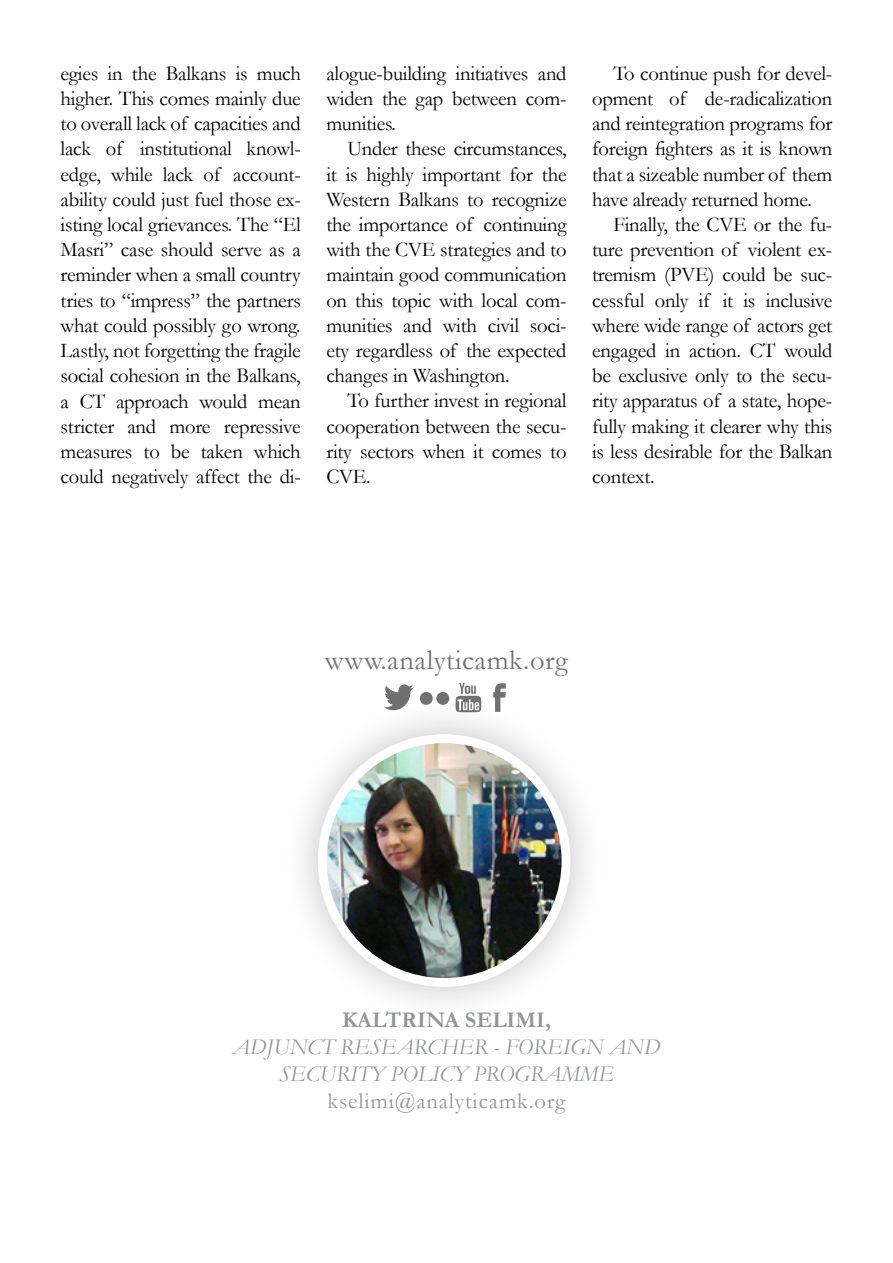
<style>
.page{position:relative;width:893px;height:1263px;background:#fff}
.page>*{position:absolute;margin:0;border:0;box-sizing:border-box;transform-origin:0 0}
.t1{font:28.5px "Garamond";letter-spacing:.02em;color:#707070}
.t2{font:italic 22.5px/27px "Garamond";color:#939598;text-align:center}
.t3{font:22.5px "Garamond";letter-spacing:.04em;color:#939598}
.t4{font:700 22.5px "Garamond";color:#939598}
.t5{font:21px/25.2px "Garamond";letter-spacing:-.01em;color:#000;text-align:justify}
</style>
<div class="page">
<div style="left:281px;top:697px;width:327px;height:327px;background:#000;opacity:.25"></div>
<img style="left:322px;top:739px;width:244px;height:243px;border-radius:122px">
<div style="left:318px;top:734px;width:252px;height:253px;border:9px solid #fff;border-radius:50%"></div>
<svg style="left:493px;top:683px;width:13px;height:29px"></svg>
<svg style="left:456px;top:683px;width:25px;height:29px"></svg>
<div style="left:436px;top:692px;width:13px;height:13px;background:#707070;border-radius:50%"></div>
<div style="left:420px;top:692px;width:13px;height:13px;background:#707070;border-radius:50%"></div>
<svg style="left:384px;top:684px;width:29px;height:26px"></svg>
<p class="t5" style="left:61px;top:60px;width:242px">egies in the Balkans is much higher. This comes mainly due to overall lack of capacities and lack of institutional knowl&shy;edge, while lack of account&shy;ability could just fuel those ex&shy;isting local grievances. The “El Masri” case should serve as a reminder when a small country tries to “impress” the partners what could possibly go wrong.<br>Lastly, not forgetting the fragile social cohesion in the Balkans, a CT approach would mean stricter and more repressive measures to be taken which could negatively affect the di-</p>
<p class="t5" style="left:326px;top:60px;width:242px">alogue-building initiatives and widen the gap between com&shy;munities.</p>
<p class="t5" style="left:326px;top:136px;width:242px;text-indent:21px">Under these circumstances, it is highly important for the Western Balkans to recognize the importance of continuing with the CVE strategies and to maintain good communication on this topic with local com&shy;munities and with civil soci&shy;ety regardless of the expected changes in Washington.</p>
<p class="t5" style="left:326px;top:388px;width:242px;text-indent:21px">To further invest in regional cooperation between the secu&shy;rity sectors when it comes to CVE.</p>
<p class="t5" style="left:613px;top:60px;width:220px">To continue push for devel-</p>
<p class="t5" style="left:592px;top:85px;width:242px">opment of de-radicalization</p>
<p class="t5" style="left:592px;top:110px;width:242px">and reintegration programs for</p>
<p class="t5" style="left:592px;top:136px;width:242px">foreign fighters as it is known</p>
<p class="t5" style="left:592px;top:161px;width:242px">that a sizeable number of them</p>
<p class="t5" style="left:592px;top:186px;width:221px">have already returned home.</p>
<p class="t5" style="left:613px;top:211px;width:220px">Finally, the CVE or the fu-</p>
<p class="t5" style="left:592px;top:236px;width:242px">ture prevention of violent ex-</p>
<p class="t5" style="left:592px;top:262px;width:242px">tremism (PVE) could be suc-</p>
<p class="t5" style="left:592px;top:287px;width:242px">cessful only if it is inclusive</p>
<p class="t5" style="left:592px;top:312px;width:242px">where wide range of actors get</p>
<p class="t5" style="left:592px;top:337px;width:242px">engaged in action. CT would</p>
<p class="t5" style="left:592px;top:362px;width:242px">be exclusive only to the secu-</p>
<p class="t5" style="left:592px;top:388px;width:242px">rity apparatus of a state, hope-</p>
<p class="t5" style="left:592px;top:413px;width:242px">fully making it clearer why this</p>
<p class="t5" style="left:592px;top:438px;width:242px">is less desirable for the Balkan</p>
<p class="t5" style="left:592px;top:463px;width:64px">context.</p>
<h1 class="t1" style="left:325px;top:641px;width:244px">www.analyticamk.org</h1>
<p class="t4" style="left:342px;top:1004px;width:210px">KALTRINA SELIMI,</p>
<p class="t2" style="left:233px;top:1032px;width:429px">ADJUNCT RESEARCHER - FOREIGN AND<br>SECURITY POLICY PROGRAMME</p>
<p class="t3" style="left:328px;top:1085px;width:239px">kselimi@analyticamk.org</p>
</div>
